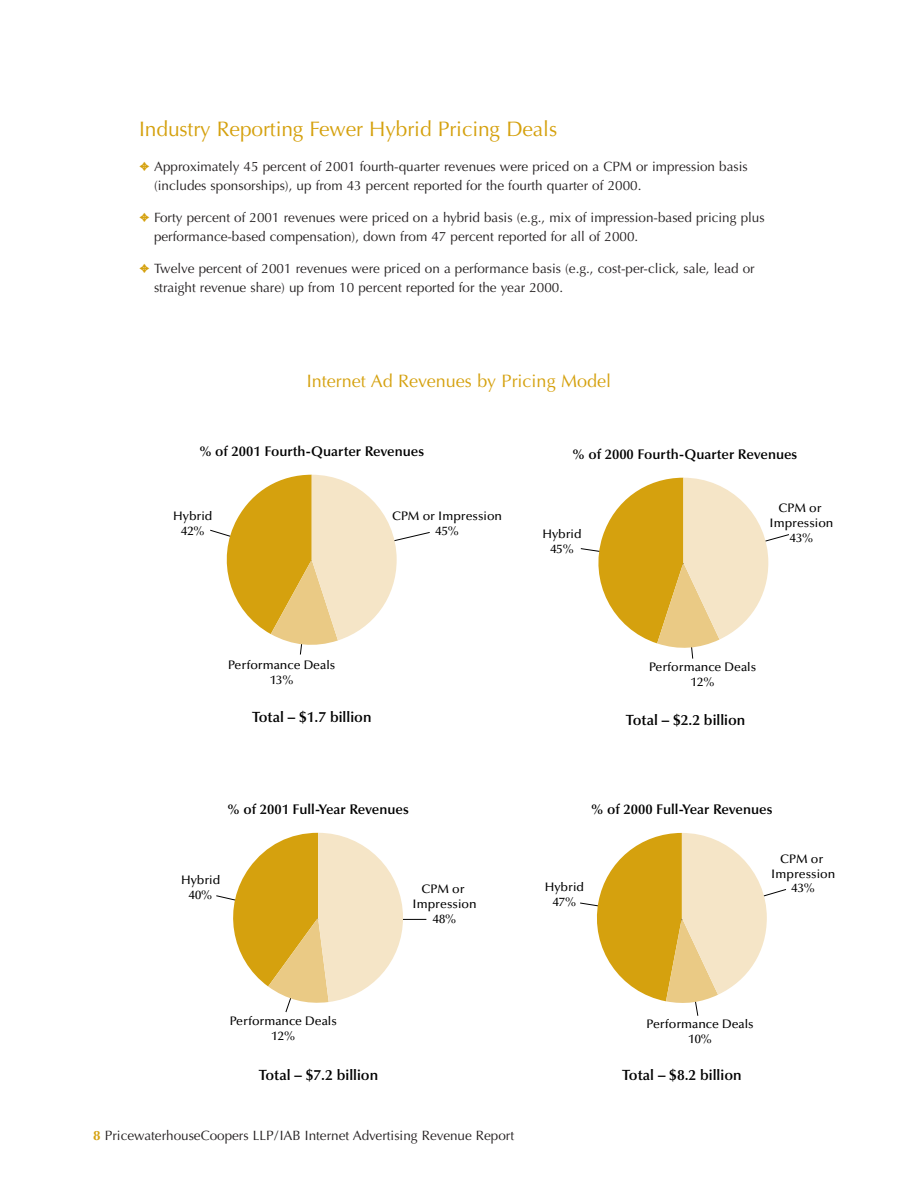
<style>
.page{position:relative;width:918px;height:1188px;background:#fff}
.page>*{position:absolute;margin:0;border:0;box-sizing:border-box;transform-origin:0 0}
.t1{font:21px "Optima";letter-spacing:-.005em;color:#d5a10e}
.t2{font:18px "Optima";color:#d5a10e}
.t3{font:600 14.85px "Optima";color:#000}
.t4{font:600 14.1px "Optima";color:#000}
.t5{font:13.5px/19.5px "Optima";color:#231f20}
.t6{font:500 12.3px/14.9px "Optima";color:#000;text-align:center}
.s1{color:#d5a10e}
.s2{font-weight:700;color:#d5a10e}
</style>
<div class="page">
<svg style="left:210px;top:475px;width:220px;height:180px"></svg>
<svg style="left:580px;top:478px;width:209px;height:181px"></svg>
<svg style="left:216px;top:833px;width:211px;height:180px"></svg>
<svg style="left:580px;top:833px;width:206px;height:183px"></svg>
<h1 class="t1" style="left:139px;top:120px;width:420px">Industry Reporting Fewer Hybrid Pricing Deals</h1>
<p class="t5" style="left:154px;top:158px;width:595px;text-indent:-15px"><span class="s1">✦</span> Approximately 45 percent of 2001 fourth-quarter revenues were priced on a CPM or impression basis (includes sponsorships), up from 43 percent reported for the fourth quarter of 2000.</p>
<p class="t5" style="left:154px;top:209px;width:612px;text-indent:-15px"><span class="s1">✦</span> Forty percent of 2001 revenues were priced on a hybrid basis (e.g., mix of impression-based pricing plus performance-based compensation), down from 47 percent reported for all of 2000.</p>
<p class="t5" style="left:154px;top:260px;width:602px;text-indent:-15px"><span class="s1">✦</span> Twelve percent of 2001 revenues were priced on a performance basis (e.g., cost-per-click, sale, lead or straight revenue share) up from 10 percent reported for the year 2000.</p>
<h2 class="t2" style="left:307px;top:373px;width:306px">Internet Ad Revenues by Pricing Model</h2>
<p class="t4" style="left:199px;top:445px;width:226px">% of 2001 Fourth-Quarter Revenues</p>
<p class="t6" style="left:173px;top:510px;width:41px">Hybrid<br>42%</p>
<p class="t6" style="left:392px;top:510px;width:112px">CPM or Impression<br>45%</p>
<p class="t4" style="left:573px;top:448px;width:226px">% of 2000 Fourth-Quarter Revenues</p>
<p class="t6" style="left:770px;top:502px;width:65px">CPM or<br>Impression</p>
<p class="t6" style="left:542px;top:528px;width:41px">Hybrid</p>
<p class="t6" style="left:790px;top:531px;width:25px">43%</p>
<p class="t6" style="left:550px;top:543px;width:25px">45%</p>
<p class="t6" style="left:228px;top:658px;width:109px">Performance Deals<br>13%</p>
<p class="t3" style="left:252px;top:710px;width:121px">Total – $1.7 billion</p>
<p class="t4" style="left:228px;top:803px;width:183px">% of 2001 Full-Year Revenues</p>
<p class="t6" style="left:181px;top:873px;width:41px">Hybrid<br>40%</p>
<p class="t6" style="left:413px;top:883px;width:65px">CPM or<br>Impression<br>48%</p>
<p class="t6" style="left:649px;top:661px;width:109px">Performance Deals<br>12%</p>
<p class="t3" style="left:626px;top:713px;width:121px">Total – $2.2 billion</p>
<p class="t4" style="left:591px;top:803px;width:183px">% of 2000 Full-Year Revenues</p>
<p class="t6" style="left:771px;top:852px;width:65px">CPM or<br>Impression</p>
<p class="t6" style="left:545px;top:881px;width:41px">Hybrid</p>
<p class="t6" style="left:792px;top:882px;width:25px">43%</p>
<p class="t6" style="left:553px;top:896px;width:25px">47%</p>
<p class="t6" style="left:230px;top:1015px;width:109px">Performance Deals<br>12%</p>
<p class="t3" style="left:259px;top:1069px;width:121px">Total – $7.2 billion</p>
<p class="t5" style="left:93px;top:1127px;width:422px"><span class="s2">8</span> PricewaterhouseCoopers LLP/IAB Internet Advertising Revenue Report</p>
<p class="t6" style="left:647px;top:1018px;width:109px">Performance Deals<br>10%</p>
<p class="t3" style="left:622px;top:1069px;width:121px">Total – $8.2 billion</p>
</div>
